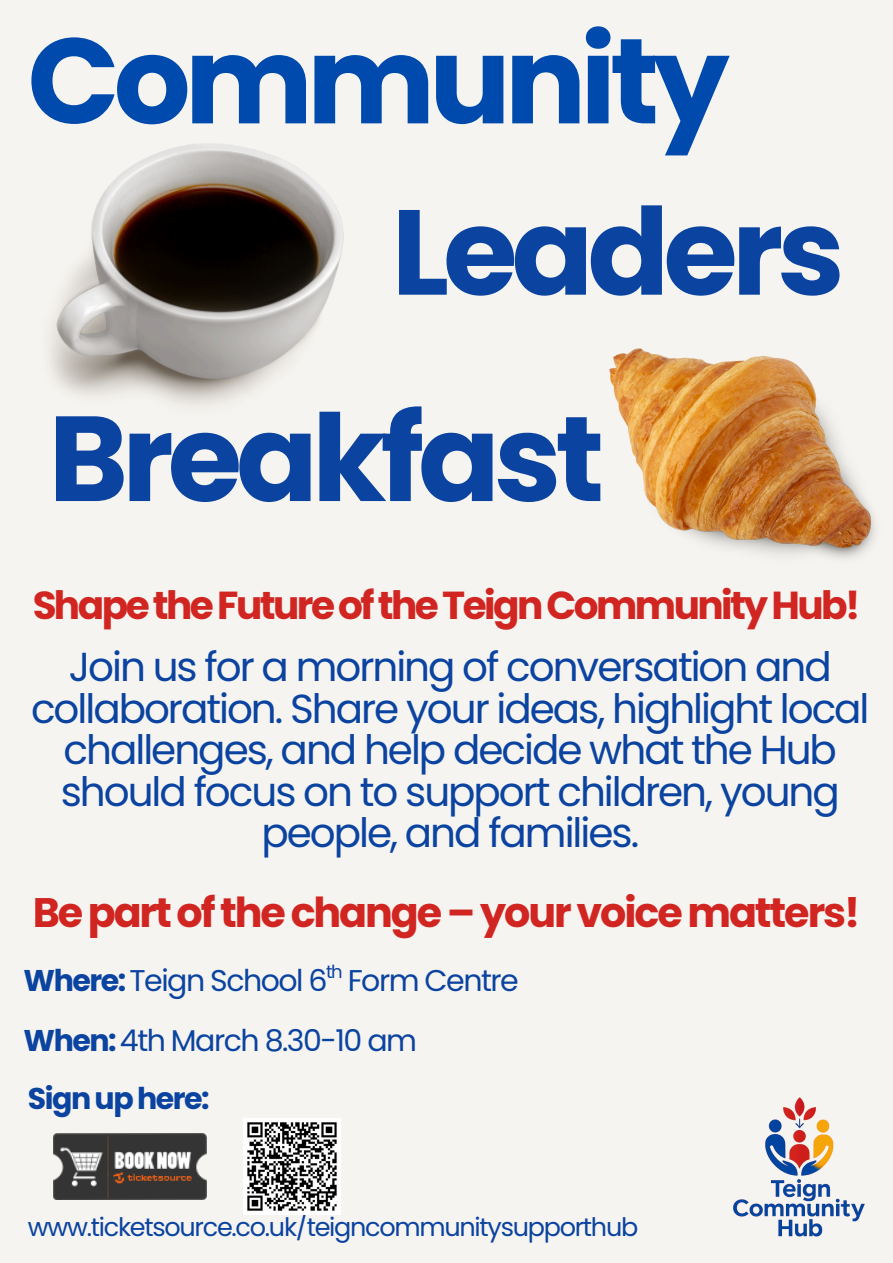
<style>
.page{position:relative;width:893px;height:1263px;background:#fff}
.page>*{position:absolute;margin:0;border:0;box-sizing:border-box;transform-origin:0 0}
.t1{font:700 121.05px "Poppins";letter-spacing:-.05em;color:#004aad}
.t2{font:700 120.75px/206.3px "Poppins";letter-spacing:-.05em;color:#0a43a0}
.t3{font:700 41.25px "Poppins";letter-spacing:-.05em;color:#d12521}
.t4{font:40.5px/41.6px "Poppins";letter-spacing:-.05em;color:#0a43a0;text-align:center}
.t5{font:700 39px "Poppins";letter-spacing:-.065em;color:#d12521}
.t6{font:30px "Poppins";letter-spacing:-.05em;color:#0a43a0}
.t7{font:700 30px "Poppins";letter-spacing:-.05em;color:#0a43a0}
.t8{font:25.5px "Poppins";letter-spacing:-.05em;color:#0a43a0}
.t9{font:18px "Poppins";color:#0a43a0}
.s1{font-weight:700}
</style>
<div class="page">
<div style="left:0;top:0;width:892px;height:1262px;background:#f6f4f0"></div>
<img style="left:609px;top:348px;width:266px;height:211px">
<img style="left:50px;top:143px;width:293px;height:262px">
<img style="left:733px;top:1076px;width:160px;height:186px">
<img style="left:243px;top:1118px;width:97px;height:97px">
<img style="left:54px;top:1134px;width:152px;height:65px">
<h1 class="t1" style="left:27px;top:-4px;width:703px">Community</h1>
<h2 class="t2" style="left:48px;top:149px;width:797px;text-indent:343px">Leaders<br>Breakfast</h2>
<p class="t5" style="left:33px;top:578px;width:829px">ShapetheFutureoftheTeignCommunityHub!</p>
<p class="t4" style="left:31px;top:646px;width:840px">Join us for a morning of conversation and collaboration. Share your ideas, highlight local challenges, and help decide what the Hub should focus on to support children, young people, and families.</p>
<p class="t3" style="left:33px;top:883px;width:829px">Be part of the change – your voice matters!</p>
<p class="t6" style="left:24px;top:959px;width:497px"><span class="s1">Where:</span> Teign School 6 Form Centre</p>
<p class="t9" style="left:326px;top:959px;width:18px">th</p>
<p class="t6" style="left:24px;top:1020px;width:395px"><span class="s1">When:</span> 4th March 8.30-10 am</p>
<p class="t7" style="left:28px;top:1078px;width:183px">Sign up here:</p>
<p class="t8" style="left:28px;top:1210px;width:612px">www.ticketsource.co.uk/teigncommunitysupporthub</p>
</div>
